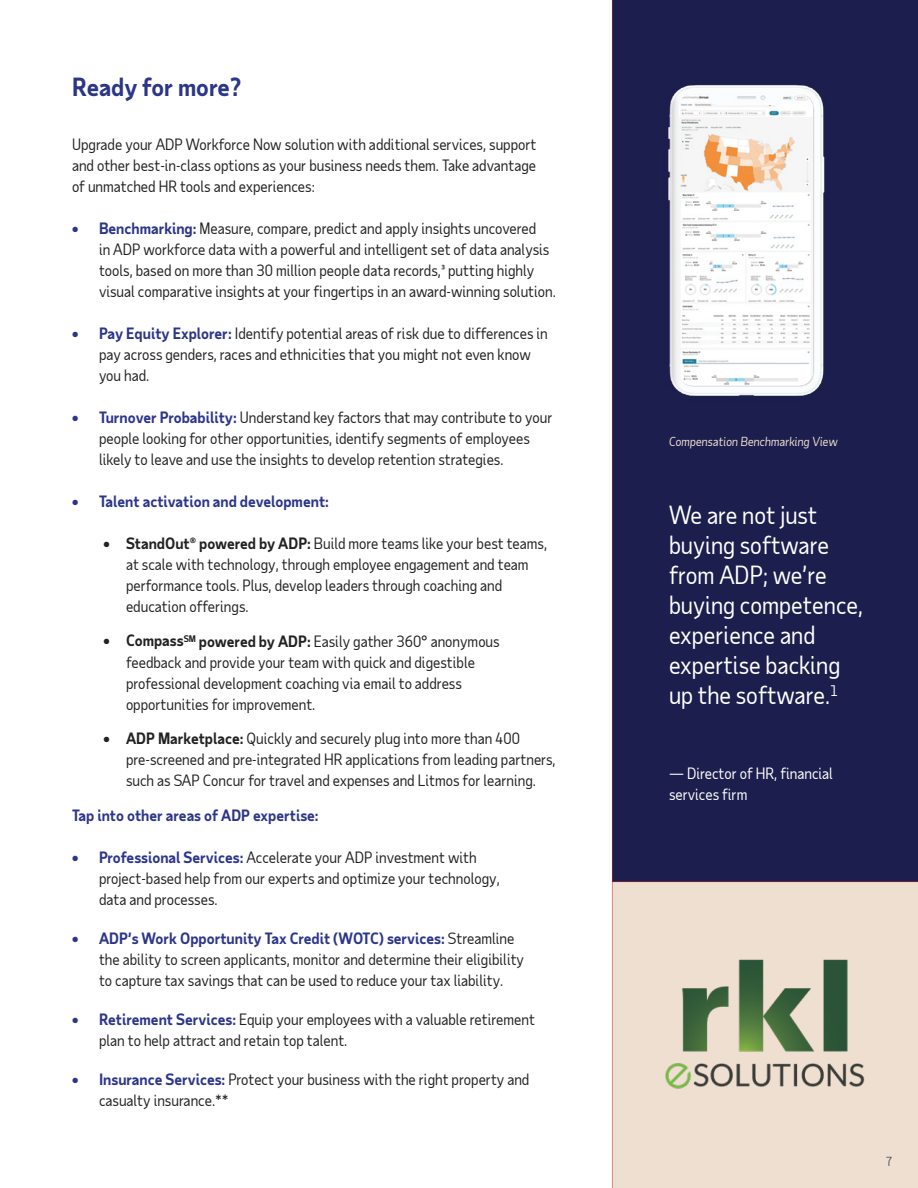
<style>
.page{position:relative;width:918px;height:1188px;background:#fff}
.page>*{position:absolute;margin:0;border:0;box-sizing:border-box;transform-origin:0 0}
.t1{font:24px/30px "Taub Sans";color:#fff}
.t2{font:700 24px "Taub Sans";color:#2c3689}
.t3{font:15px/21px "Taub Sans";color:#222}
.t4{font:700 15px "Taub Sans";color:#2c3689}
.t5{font:15px/21px "Taub Sans";color:#fff}
.t6{font:italic 12px "Taub Sans";color:#efdfd1}
.t7{font:12px "Taub Sans";color:#55565a}
.s1{font-weight:700;color:#2c3689}
.s2{font-weight:700}
</style>
<div class="page">
<div style="left:612px;top:0;width:306px;height:882px;background:#1c1e4d"></div>
<div style="left:612px;top:882px;width:306px;height:306px;background:#efdfd1"></div>
<img style="left:668px;top:85px;width:157px;height:311px">
<hr style="left:612px;top:0;width:1px;height:1188px;background:#d02827">
<img style="left:679px;top:94px;width:134px;height:292px">
<hr style="left:613px;top:881px;width:305px;height:1px;background:#d02827">
<img style="left:665px;top:959px;width:200px;height:130px">
<h1 class="t2" style="left:72px;top:71px;width:171px">Ready for more?</h1>
<p class="t3" style="left:72px;top:134px;width:466px;text-align:justify">Upgrade your ADP Workforce Now solution with additional services, support and other best-in-class options as your business needs them. Take advantage of unmatched HR tools and experiences:</p>
<p class="t3" style="left:99px;top:218px;width:458px;text-indent:-27px"><span class="s1">• Benchmarking:</span> Measure, compare, predict and apply insights uncovered<br>in ADP workforce data with a powerful and intelligent set of data analysis tools, based on more than 30 million people data records,³ putting highly visual comparative insights at your fingertips in an award-winning solution.</p>
<p class="t3" style="left:99px;top:323px;width:450px;text-indent:-27px"><span class="s1">• Pay Equity Explorer:</span> Identify potential areas of risk due to differences in pay across genders, races and ethnicities that you might not even know you had.</p>
<p class="t3" style="left:99px;top:407px;width:455px;text-indent:-27px"><span class="s1">• Turnover Probability:</span> Understand key factors that may contribute to your people looking for other opportunities, identify segments of employees likely to leave and use the insights to develop retention strategies.</p>
<p class="t4" style="left:72px;top:492px;width:258px">• Talent activation and development:</p>
<p class="t3" style="left:126px;top:533px;width:423px;text-indent:-22px"><span class="s2">• StandOut® powered by ADP:</span> Build more teams like your best teams, at scale with technology, through employee engagement and team performance tools. Plus, develop leaders through coaching and education offerings.</p>
<p class="t3" style="left:126px;top:630px;width:375px;text-indent:-23px"><span class="s2">• Compass</span><sup>SM</sup> <span class="s2">powered by ADP:</span> Easily gather 360° anonymous feedback and provide your team with quick and digestible professional development coaching via email to address opportunities for improvement.</p>
<p class="t3" style="left:126px;top:728px;width:431px;text-indent:-22px"><span class="s2">• ADP Marketplace:</span> Quickly and securely plug into more than 400 pre-screened and pre-integrated HR applications from leading partners, such as SAP Concur for travel and expenses and Litmos for learning.</p>
<p class="t4" style="left:72px;top:805px;width:248px">Tap into other areas of ADP expertise:</p>
<p class="t3" style="left:99px;top:846px;width:402px;text-indent:-27px"><span class="s1">• Professional Services:</span> Accelerate your ADP investment with project-based help from our experts and optimize your technology, data and processes.</p>
<p class="t3" style="left:99px;top:927px;width:427px;text-indent:-27px"><span class="s1">• ADP’s Work Opportunity Tax Credit (WOTC) services:</span> Streamline the ability to screen applicants, monitor and determine their eligibility to capture tax savings that can be used to reduce your tax liability.</p>
<p class="t3" style="left:99px;top:1008px;width:437px;text-indent:-27px"><span class="s1">• Retirement Services:</span> Equip your employees with a valuable retirement plan to help attract and retain top talent.</p>
<p class="t3" style="left:99px;top:1068px;width:432px;text-indent:-27px"><span class="s1">• Insurance Services:</span> Protect your business with the right property and casualty insurance.**</p>
<p class="t6" style="left:669px;top:434px;width:170px">Compensation Benchmarking View</p>
<h1 class="t1" style="left:669px;top:499px;width:196px">We are not just buying software from ADP; we’re buying competence, experience and expertise backing up the software.<sup>1</sup></h1>
<p class="t5" style="left:669px;top:762px;width:165px">— Director of HR, financial services firm</p>
<p class="t7" style="left:886px;top:1153px;width:8px">7</p>
</div>
